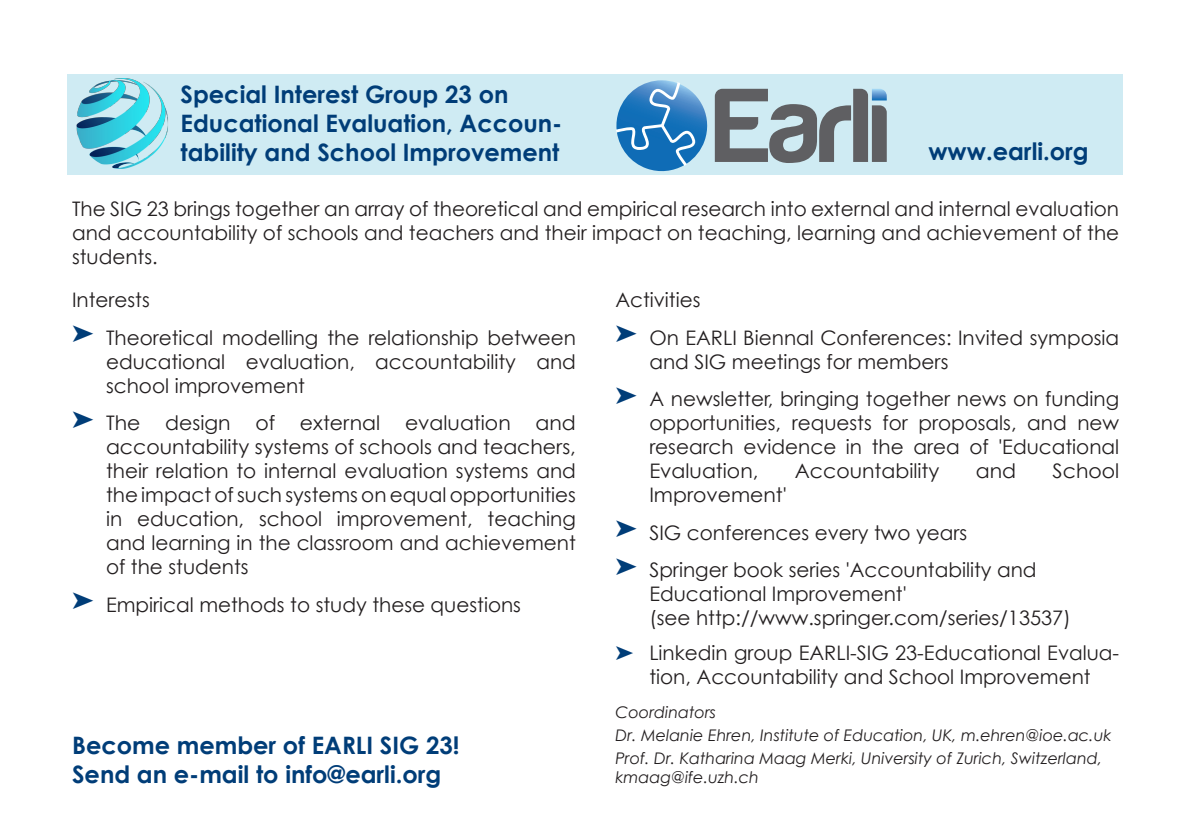
<style>
.page{position:relative;width:1191px;height:840px;background:#fff}
.page>*{position:absolute;margin:0;border:0;box-sizing:border-box;transform-origin:0 0}
.Titel{font:700 24px/28.8px "Century Gothic";color:#003d78}
.Aufzählung{font:20px/24px "Century Gothic";color:#231f20;text-align:justify}
.Fliesstext{font:20px/24px "Century Gothic";color:#231f20;text-align:justify}
.Fliesstext_8pt{font:italic 16px/19.2px "Century Gothic";color:#231f20}
.s1{color:#003d78}
</style>
<div class="page">
<div style="left:68px;top:74px;width:1055px;height:101px;background:#cfebf3"></div>
<svg style="left:616px;top:80px;width:270px;height:92px"></svg>
<img style="left:76px;top:79px;width:92px;height:90px">
<p class="Titel" style="left:181px;top:79px;width:383px">Special Interest Group 23 on<br>Educational Evaluation, Accoun&shy;tability and School Improvement</p>
<p class="Fliesstext" style="left:72px;top:196px;width:1048px">The SIG 23 brings together an array of theoretical and empirical research into external and internal evaluation and accountability of schools and teachers and their impact on teaching, learning and achievement of the students.</p>
<p class="Titel" style="left:928px;top:137px;width:162px">www.earli.org</p>
<p class="Aufzählung" style="left:72px;top:287px;width:79px">Interests</p>
<p class="Aufzählung" style="left:106px;top:325px;width:471px;text-indent:-34px"><span class="s1">➤</span> Theoretical modelling the relationship between educational evaluation, accountability and school improvement</p>
<p class="Aufzählung" style="left:106px;top:410px;width:471px;text-indent:-34px"><span class="s1">➤</span> The design of external evaluation and accountability systems of schools and teachers, their relation to internal evaluation systems and the impact of such systems on equal opportunities in education, school improvement, teaching and learning in the classroom and achievement of the students</p>
<p class="Aufzählung" style="left:72px;top:591px;width:450px"><span class="s1">➤</span> Empirical methods to study these questions</p>
<p class="Titel" style="left:72px;top:729px;width:389px">Become member of EARLI SIG 23!<br>Send an e-mail to info@earli.org</p>
<p class="Aufzählung" style="left:615px;top:287px;width:87px">Activities</p>
<p class="Aufzählung" style="left:649px;top:325px;width:471px;text-indent:-34px"><span class="s1">➤</span> On EARLI Biennal Conferences: Invited symposia and SIG meetings for members</p>
<p class="Aufzählung" style="left:649px;top:386px;width:471px;text-indent:-34px"><span class="s1">➤</span> A newsletter, bringing together news on funding opportunities, requests for proposals, and new research evidence in the area of 'Educational Evaluation,</p>
<p class="Aufzählung" style="left:795px;top:458px;width:146px">Accountability</p>
<p class="Aufzählung" style="left:976px;top:458px;width:42px">and</p>
<p class="Aufzählung" style="left:1052px;top:458px;width:68px">School</p>
<p class="Aufzählung" style="left:649px;top:482px;width:139px">Improvement'</p>
<p class="Aufzählung" style="left:615px;top:519px;width:353px"><span class="s1">➤</span> SIG conferences every two years</p>
<p class="Aufzählung" style="left:649px;top:557px;width:423px;text-align:left;text-indent:-34px"><span class="s1">➤</span> Springer book series 'Accountability and<br>Educational Improvement'<br>(see http://www.springer.com/series/13537)</p>
<p class="Aufzählung" style="left:615px;top:640px;width:504px;text-align:center"><span class="s1">➤</span> Linkedin group EARLI-SIG 23-Educational Evalua&shy;tion, Accountability and School Improvement</p>
<p class="Fliesstext_8pt" style="left:615px;top:701px;width:102px">Coordinators</p>
<p class="Fliesstext_8pt" style="left:615px;top:724px;width:497px">Dr. Melanie Ehren, Institute of Education, UK, m.ehren@ioe.ac.uk</p>
<p class="Fliesstext_8pt" style="left:615px;top:748px;width:488px">Prof. Dr. Katharina Maag Merki, University of Zurich, Switzerland, kmaag@ife.uzh.ch</p>
</div>
